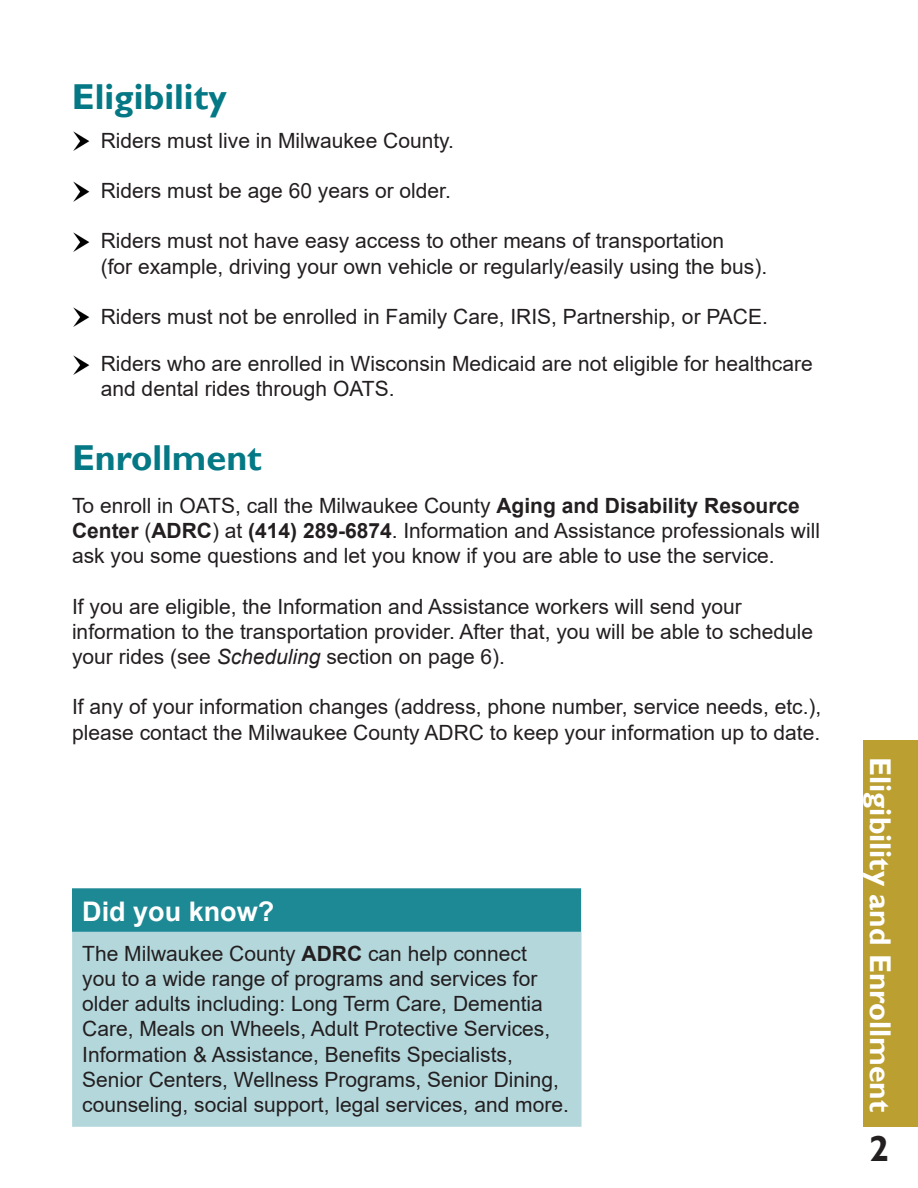
<style>
.page{position:relative;width:918px;height:1188px;background:#fff}
.page>*{position:absolute;margin:0;border:0;box-sizing:border-box;transform-origin:0 0}
.t1{font:700 36px "Gill Sans";color:#047884}
.t2{font:700 36px "Gill Sans";color:#231f20}
.t3{font:700 30px "Gill Sans";color:#fff}
.t4{font:700 27px "Arial";color:#fff}
.t5{font:21px/25.2px "Arial";color:#231f20}
.s1{font-weight:700}
.s2{font-style:italic}
</style>
<div class="page">
<div style="left:72px;top:888px;width:509px;height:44px;background:#1d8995;border:2px solid #047c8a"></div>
<div style="left:72px;top:932px;width:510px;height:195px;background:#b4d7dc"></div>
<div style="left:864px;top:740px;width:54px;height:387px;background:#bb9f31"></div>
<img style="left:73px;top:355px;width:17px;height:20px">
<img style="left:73px;top:307px;width:17px;height:20px">
<img style="left:73px;top:232px;width:17px;height:20px">
<img style="left:73px;top:181px;width:17px;height:21px">
<img style="left:73px;top:131px;width:17px;height:20px">
<p class="t1" style="left:72px;top:76px;width:156px">Eligibility</p>
<p class="t5" style="left:101px;top:127px;width:355px">Riders must live in Milwaukee County.</p>
<p class="t5" style="left:101px;top:178px;width:352px">Riders must be age 60 years or older.</p>
<p class="t5" style="left:101px;top:228px;width:625px">Riders must not have easy access to other means of transportation</p>
<p class="t5" style="left:101px;top:253px;width:668px">(for example, driving your own vehicle or regularly/easily using the bus).</p>
<p class="t5" style="left:101px;top:304px;width:669px">Riders must not be enrolled in Family Care, IRIS, Partnership, or PACE.</p>
<p class="t5" style="left:101px;top:351px;width:713px">Riders who are enrolled in Wisconsin Medicaid are not eligible for healthcare and dental rides through OATS.</p>
<p class="t1" style="left:72px;top:437px;width:191px">Enrollment</p>
<p class="t5" style="left:72px;top:493px;width:750px">To enroll in OATS, call the Milwaukee County <span class="s1">Aging and Disability Resource<br>Center</span> (<span class="s1">ADRC</span>) at <span class="s1">(414) 289-6874</span>. Information and Assistance professionals will ask you some questions and let you know if you are able to use the service.</p>
<p class="t5" style="left:72px;top:594px;width:743px">If you are eligible, the Information and Assistance workers will send your information to the transportation provider. After that, you will be able to schedule your rides (see <span class="s2">Scheduling</span> section on page 6).</p>
<p class="t5" style="left:72px;top:694px;width:751px">If any of your information changes (address, phone number, service needs, etc.), please contact the Milwaukee County ADRC to keep your information up to date.</p>
<p class="t4" style="left:82px;top:893px;width:194px">Did you know?</p>
<p class="t5" style="left:82px;top:941px;width:488px">The Milwaukee County <span class="s1">ADRC</span> can help connect<br>you to a wide range of programs and services for older adults including: Long Term Care, Dementia Care, Meals on Wheels, Adult Protective Services, Information &amp; Assistance, Benefits Specialists, Senior Centers, Wellness Programs, Senior Dining, counseling, social support, legal services, and more.</p>
<p class="t3" style="left:898px;top:757px;width:356px;rotate:90deg">Eligibility and Enrollment</p>
<p class="t2" style="left:869px;top:1127px;width:21px">2</p>
</div>
